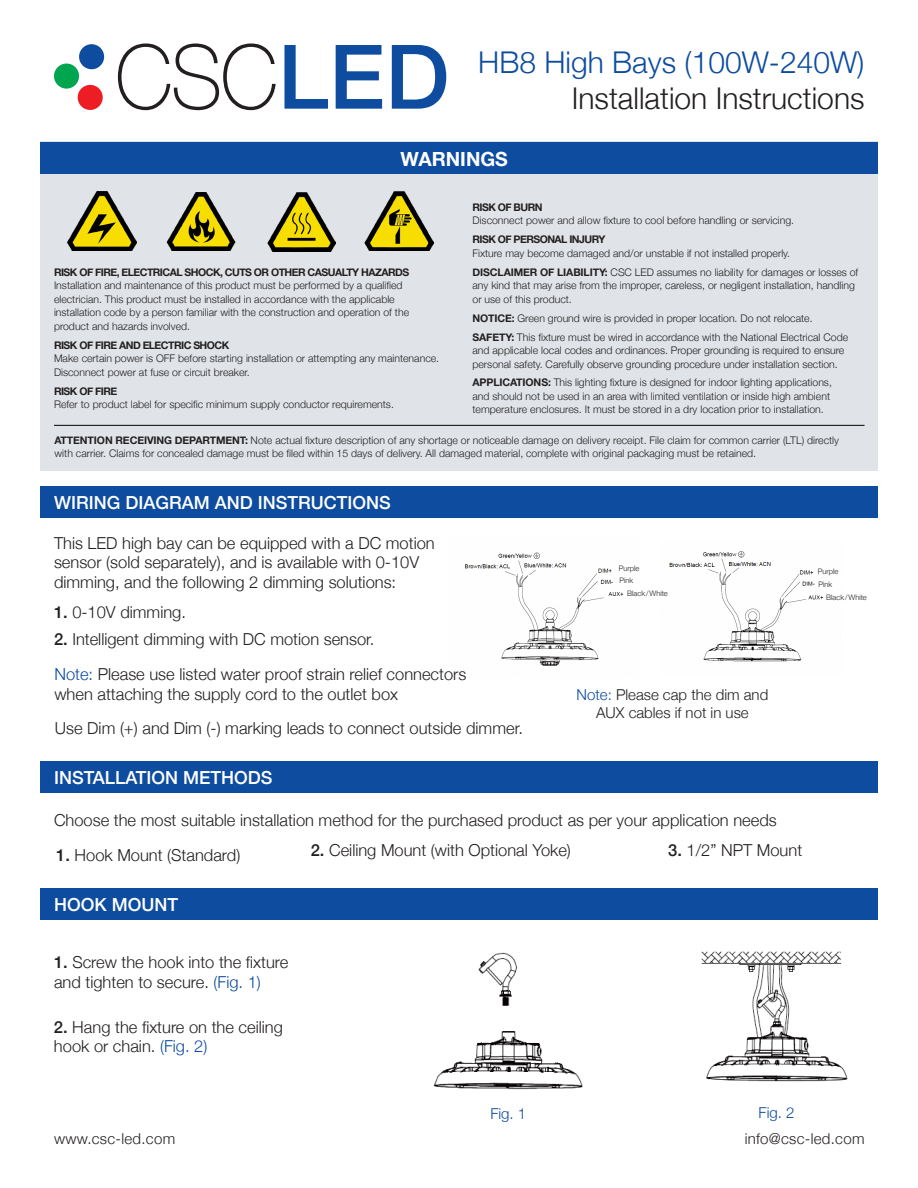
<style>
.page{position:relative;width:918px;height:1188px;background:#fff}
.page>*{position:absolute;margin:0;border:0;box-sizing:border-box;transform-origin:0 0}
.t1{font:300 30px "Helvetica Neue";color:#231f20}
.t2{font:300 30px "Helvetica Neue";color:#0d4c9f}
.t3{font:700 19.5px "Helvetica Neue";color:#fff}
.t4{font:500 18px "Helvetica Neue";color:#fff}
.t5{font:300 16.5px/19.5px "Helvetica Neue";color:#231f20}
.t6{font:300 15px/18px "Helvetica Neue";color:#231f20;text-align:center}
.t7{font:300 15px "Helvetica Neue";letter-spacing:.02em;color:#231f20}
.t8{font:300 15px "Helvetica Neue";color:#0d4c9f}
.t9{font:300 10.5px/13.5px "Helvetica Neue";color:#231f20}
.t10{font:300 7.5px "Helvetica Neue";color:#231f20}
.s1{font-weight:700}
.s2{font-weight:500}
.s3{color:#0d4c9f}
</style>
<div class="page">
<svg style="left:118px;top:43px;width:158px;height:67px"></svg>
<svg style="left:285px;top:45px;width:43px;height:64px"></svg>
<svg style="left:336px;top:45px;width:46px;height:64px"></svg>
<svg style="left:392px;top:45px;width:54px;height:64px"></svg>
<div style="left:54px;top:64px;width:25px;height:25px;background:#00a54f;border-radius:50%"></div>
<div style="left:78px;top:85px;width:25px;height:25px;background:#ee1d23;border-radius:50%"></div>
<div style="left:79px;top:44px;width:25px;height:25px;background:#0d4c9f;border-radius:50%"></div>
<img style="left:669px;top:551px;width:155px;height:111px">
<img style="left:465px;top:552px;width:159px;height:114px">
<div style="left:40px;top:142px;width:838px;height:329px;background:#e0e4e8"></div>
<div style="left:40px;top:142px;width:838px;height:32px;background:#0d4c9f"></div>
<img style="left:67px;top:192px;width:69px;height:59px">
<img style="left:364px;top:191px;width:70px;height:60px">
<img style="left:166px;top:192px;width:70px;height:59px">
<img style="left:267px;top:192px;width:69px;height:60px">
<hr style="left:54px;top:425px;width:811px;height:1px;background:#000">
<div style="left:40px;top:486px;width:838px;height:32px;background:#0d4c9f"></div>
<div style="left:40px;top:761px;width:838px;height:32px;background:#0d4c9f"></div>
<div style="left:40px;top:888px;width:838px;height:32px;background:#0d4c9f"></div>
<img style="left:433px;top:952px;width:150px;height:138px">
<img style="left:701px;top:951px;width:147px;height:131px">
<p class="t2" style="left:478px;top:38px;width:388px">HB8 High Bays (100W-240W)</p>
<p class="t1" style="left:572px;top:74px;width:294px">Installation Instructions</p>
<p class="t3" style="left:400px;top:143px;width:109px">WARNINGS</p>
<p class="t9" style="left:472px;top:200px;width:323px"><span class="s1">RISK OF BURN<br></span>Disconnect power and allow fixture to cool before handling or servicing.</p>
<p class="t9" style="left:472px;top:232px;width:319px"><span class="s1">RISK OF PERSONAL INJURY<br></span>Fixture may become damaged and/or unstable if not installed properly.</p>
<p class="t9" style="left:472px;top:264px;width:387px"><span class="s1">DISCLAIMER OF LIABILITY:</span> CSC LED assumes no liability for damages or losses of any kind that may arise from the improper, careless, or negligent installation, handling or use of this product.</p>
<p class="t9" style="left:472px;top:310px;width:342px"><span class="s1">NOTICE:</span> Green ground wire is provided in proper location. Do not relocate.</p>
<p class="t9" style="left:472px;top:329px;width:377px"><span class="s1">SAFETY:</span> This fixture must be wired in accordance with the National Electrical Code and applicable local codes and ordinances. Proper grounding is required to ensure personal safety. Carefully observe grounding procedure under installation section.</p>
<p class="t9" style="left:472px;top:375px;width:361px"><span class="s1">APPLICATIONS:</span> This lighting fixture is designed for indoor lighting applications, and should not be used in an area with limited ventilation or inside high ambient temperature enclosures. It must be stored in a dry location prior to installation.</p>
<p class="t9" style="left:54px;top:264px;width:357px"><span class="s1">RISK OF FIRE, ELECTRICAL SHOCK, CUTS OR OTHER CASUALTY HAZARDS </span>Installation and maintenance of this product must be performed by a qualified electrician. This product must be installed in accordance with the applicable installation code by a person familiar with the construction and operation of the product and hazards involved.</p>
<p class="t9" style="left:54px;top:337px;width:387px"><span class="s1">RISK OF FIRE AND ELECTRIC SHOCK<br></span>Make certain power is OFF before starting installation or attempting any maintenance.<br>Disconnect power at fuse or circuit breaker.</p>
<p class="t9" style="left:54px;top:383px;width:341px"><span class="s1">RISK OF FIRE<br></span>Refer to product label for specific minimum supply conductor requirements.</p>
<p class="t9" style="left:55px;top:432px;width:786px"><span class="s1">ATTENTION RECEIVING DEPARTMENT:</span> Note actual fixture description of any shortage or noticeable damage on delivery receipt. File claim for common carrier (LTL) directly with carrier. Claims for concealed damage must be filed within 15 days of delivery. All damaged material, complete with original packaging must be retained.</p>
<p class="t4" style="left:54px;top:488px;width:338px">WIRING DIAGRAM AND INSTRUCTIONS</p>
<p class="t5" style="left:54px;top:532px;width:382px">This LED high bay can be equipped with a DC motion sensor (sold separately), and is available with 0-10V dimming, and the following 2 dimming solutions:</p>
<p class="t5" style="left:54px;top:601px;width:134px"><span class="s2">1.</span> 0-10V dimming.</p>
<p class="t5" style="left:54px;top:628px;width:322px"><span class="s2">2.</span> Intelligent dimming with DC motion sensor.</p>
<p class="t10" style="left:619px;top:562px;width:22px">Purple</p>
<p class="t10" style="left:619px;top:575px;width:15px">Pink</p>
<p class="t10" style="left:627px;top:587px;width:42px">Black / White</p>
<p class="t10" style="left:818px;top:566px;width:22px">Purple</p>
<p class="t10" style="left:818px;top:578px;width:15px">Pink</p>
<p class="t10" style="left:826px;top:591px;width:42px">Black / White</p>
<p class="t5" style="left:54px;top:663px;width:414px"><span class="s3">Note:</span> Please use listed water proof strain relief connectors when attaching the supply cord to the outlet box</p>
<p class="t5" style="left:55px;top:717px;width:470px">Use Dim (+) and Dim (-) marking leads to connect outside dimmer.</p>
<p class="t6" style="left:577px;top:685px;width:193px"><span class="s3">Note:</span> Please cap the dim and<br>AUX cables if not in use</p>
<p class="t4" style="left:54px;top:763px;width:220px">INSTALLATION METHODS</p>
<p class="t5" style="left:54px;top:809px;width:724px">Choose the most suitable installation method for the purchased product as per your application needs</p>
<p class="t5" style="left:56px;top:844px;width:186px"><span class="s2">1.</span> Hook Mount (Standard)</p>
<p class="t5" style="left:311px;top:839px;width:262px"><span class="s2">2.</span> Ceiling Mount (with Optional Yoke)</p>
<p class="t5" style="left:668px;top:839px;width:135px"><span class="s2">3.</span> 1/2” NPT Mount</p>
<p class="t4" style="left:54px;top:890px;width:126px">HOOK MOUNT</p>
<p class="t5" style="left:54px;top:951px;width:236px"><span class="s2">1.</span> Screw the hook into the fixture and tighten to secure. <span class="s3">(Fig. 1)</span></p>
<p class="t5" style="left:54px;top:1016px;width:230px"><span class="s2">2.</span> Hang the fixture on the ceiling hook or chain. <span class="s3">(Fig. 2)</span></p>
<p class="t8" style="left:490px;top:1101px;width:37px">Fig. 1</p>
<p class="t8" style="left:759px;top:1101px;width:37px">Fig. 2</p>
<h3 class="t7" style="left:54px;top:1127px;width:123px">www.csc-led.com</h3>
<h3 class="t7" style="left:745px;top:1127px;width:121px">info@csc-led.com</h3>
</div>
